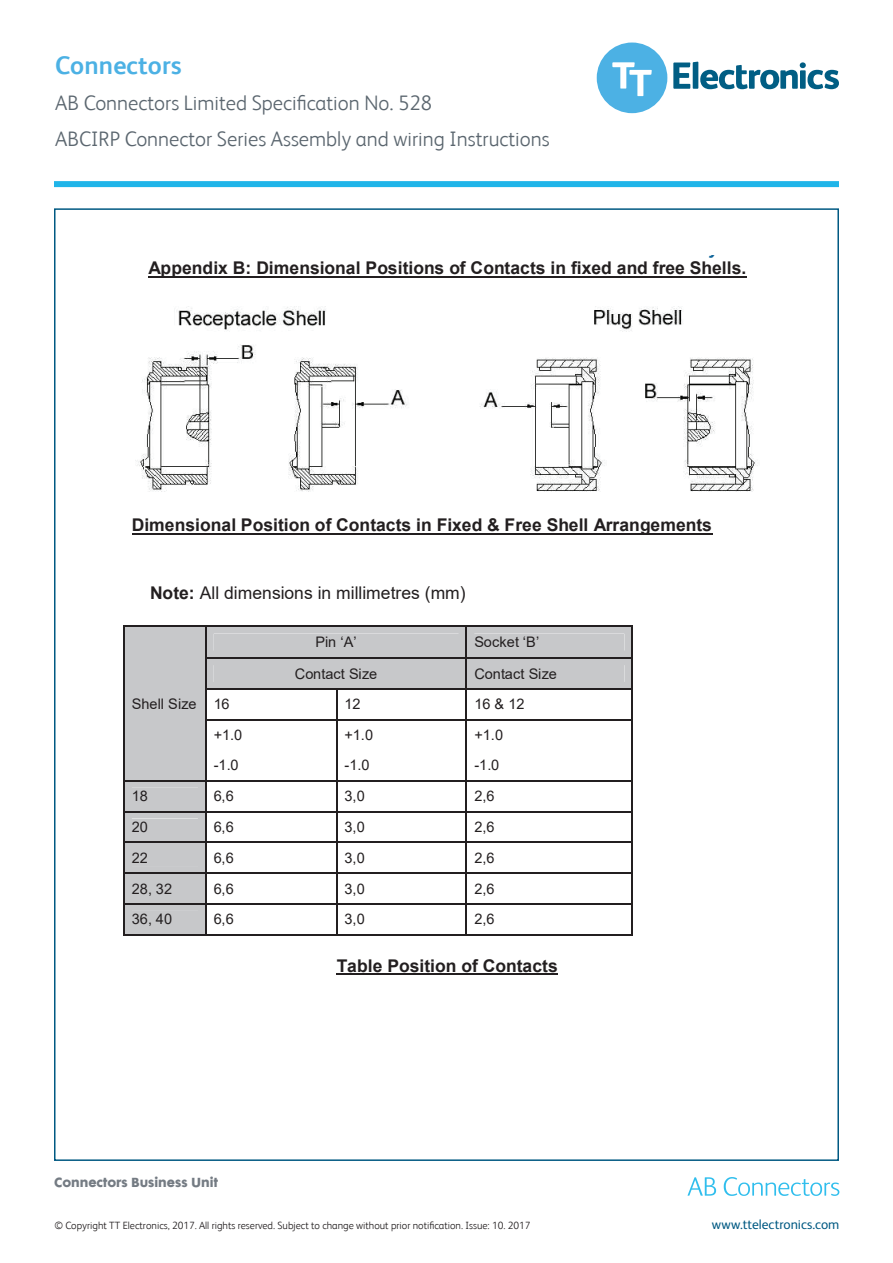
<style>
.page{position:relative;width:893px;height:1263px;background:#fff}
.page>*{position:absolute;margin:0;border:0;box-sizing:border-box;transform-origin:0 0}
.t1{font:700 25.5px "FS Albert";letter-spacing:.005em;color:#4cb1e4}
.t2{font:300 21px/36px "FS Albert";color:#5b666f}
.t3{font:700 17.55px "Arial";color:#231f20}
.t4{font:17.55px "Arial";color:#231f20}
.t5{font:14.55px "Arial";color:#231f20}
.t6{font:13.5px "FS Albert";color:#005982}
.t7{font:700 12px "Fute PL Std";color:#747b83}
.t8{font:300 10.5px "FS Albert";color:#231f20}
.s1{font-weight:700}
</style>
<div class="page">
<svg style="left:673px;top:62px;width:166px;height:27px"></svg>
<div style="left:597px;top:43px;width:70px;height:70px;background:#4cb1e4;border-radius:50%"></div>
<svg style="left:612px;top:62px;width:40px;height:34px"></svg>
<svg style="left:688px;top:1177px;width:151px;height:19px"></svg>
<div style="left:54px;top:181px;width:785px;height:6px;background:#20b5e9"></div>
<hr style="left:148px;top:276px;width:598px;height:2px;background:#231f20">
<img style="left:135px;top:307px;width:623px;height:185px">
<hr style="left:132px;top:533px;width:580px;height:2px;background:#231f20">
<svg style="left:123px;top:625px;width:510px;height:310px"></svg>
<hr style="left:337px;top:973px;width:221px;height:2px;background:#231f20">
<h1 class="t1" style="left:55px;top:50px;width:128px">Connectors</h1>
<p class="t2" style="left:55px;top:84px;width:496px">AB Connectors Limited Specification No. 528<br>ABCIRP Connector Series Assembly and wiring Instructions</p>
<p class="t3" style="left:148px;top:255px;width:599px">Appendix B: Dimensional Positions of Contacts in fixed and free Shells.</p>
<p class="t3" style="left:132px;top:513px;width:582px">Dimensional Position of Contacts in Fixed &amp; Free Shell Arrangements</p>
<p class="t4" style="left:150px;top:581px;width:317px"><span class="s1">Note:</span> All dimensions in millimetres (mm)</p>
<p class="t5" style="left:132px;top:693px;width:66px">Shell Size</p>
<p class="t5" style="left:315px;top:632px;width:43px">Pin ‘A’</p>
<p class="t5" style="left:474px;top:632px;width:66px">Socket ‘B’</p>
<p class="t5" style="left:295px;top:663px;width:84px">Contact Size</p>
<p class="t5" style="left:474px;top:663px;width:84px">Contact Size</p>
<p class="t5" style="left:214px;top:694px;width:18px">16</p>
<p class="t5" style="left:345px;top:694px;width:18px">12</p>
<p class="t5" style="left:474px;top:694px;width:52px">16 &amp; 12</p>
<p class="t5" style="left:214px;top:724px;width:30px">+1.0</p>
<p class="t5" style="left:345px;top:724px;width:30px">+1.0</p>
<p class="t5" style="left:474px;top:724px;width:30px">+1.0</p>
<p class="t5" style="left:214px;top:755px;width:26px">-1.0</p>
<p class="t5" style="left:345px;top:755px;width:26px">-1.0</p>
<p class="t5" style="left:474px;top:755px;width:26px">-1.0</p>
<p class="t5" style="left:132px;top:786px;width:18px">18</p>
<p class="t5" style="left:214px;top:786px;width:22px">6,6</p>
<p class="t5" style="left:345px;top:786px;width:22px">3,0</p>
<p class="t5" style="left:474px;top:786px;width:22px">2,6</p>
<p class="t5" style="left:132px;top:817px;width:18px">20</p>
<p class="t5" style="left:214px;top:817px;width:22px">6,6</p>
<p class="t5" style="left:345px;top:817px;width:22px">3,0</p>
<p class="t5" style="left:474px;top:817px;width:22px">2,6</p>
<p class="t5" style="left:132px;top:848px;width:18px">22</p>
<p class="t5" style="left:214px;top:848px;width:22px">6,6</p>
<p class="t5" style="left:345px;top:848px;width:22px">3,0</p>
<p class="t5" style="left:474px;top:848px;width:22px">2,6</p>
<p class="t5" style="left:132px;top:878px;width:42px">28, 32</p>
<p class="t5" style="left:214px;top:878px;width:22px">6,6</p>
<p class="t5" style="left:345px;top:878px;width:22px">3,0</p>
<p class="t5" style="left:474px;top:878px;width:22px">2,6</p>
<p class="t5" style="left:132px;top:909px;width:42px">36, 40</p>
<p class="t5" style="left:214px;top:909px;width:22px">6,6</p>
<p class="t5" style="left:345px;top:909px;width:22px">3,0</p>
<p class="t5" style="left:474px;top:909px;width:22px">2,6</p>
<p class="t3" style="left:337px;top:953px;width:223px">Table Position of Contacts</p>
<p class="t7" style="left:54px;top:1174px;width:165px">Connectors Business Unit</p>
<p class="t8" style="left:54px;top:1220px;width:477px">© Copyright TT Electronics, 2017. All rights reserved. Subject to change without prior notification. Issue: 10. 2017</p>
<p class="t6" style="left:712px;top:1216px;width:129px">www.ttelectronics.com</p>
</div>
